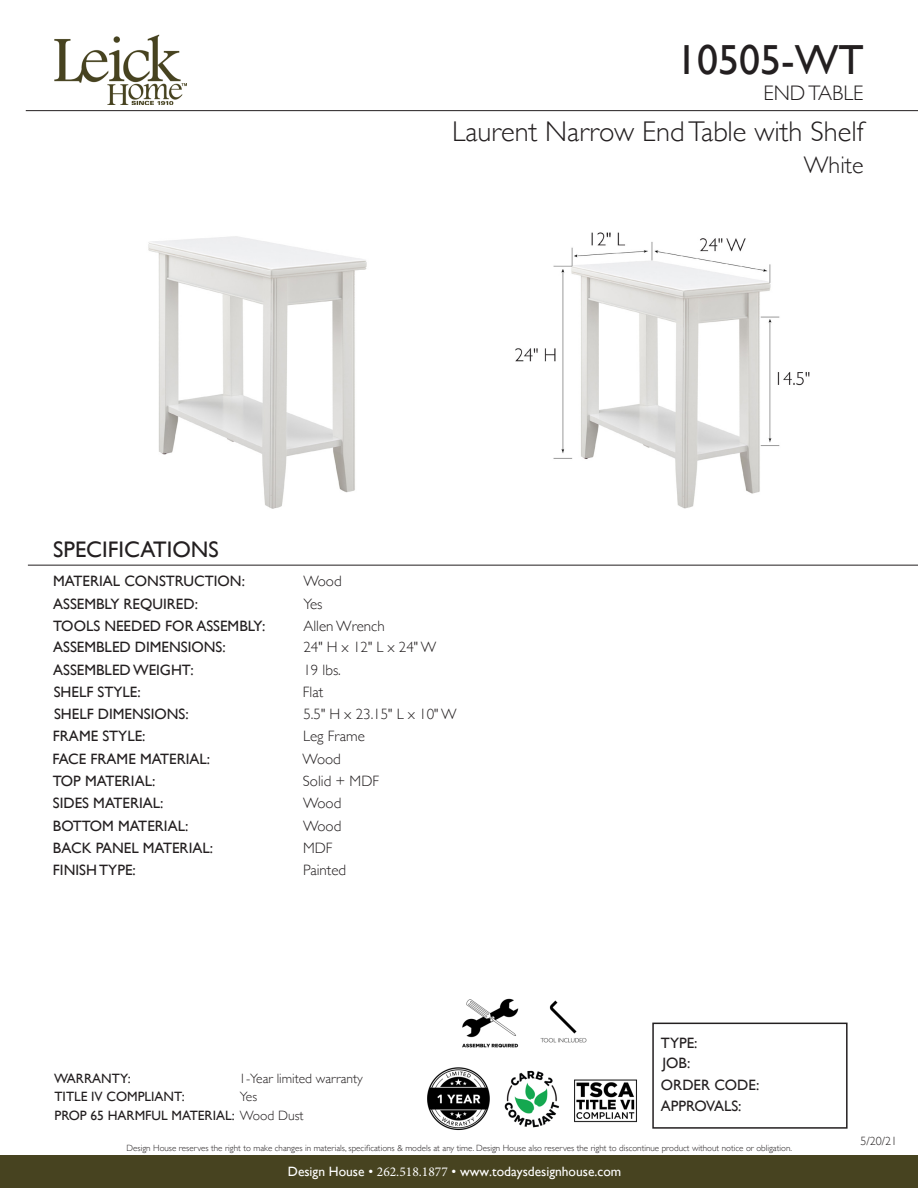
<style>
.page{position:relative;width:918px;height:1188px;background:#fff}
.page>*{position:absolute;margin:0;border:0;box-sizing:border-box;transform-origin:0 0}
.t1{font:42px "Gill Sans";color:#231f20}
.t2{font:300 28.5px "Gill Sans";color:#231f20}
.t3{font:300 24px "Gill Sans";color:#231f20}
.t4{font:22.5px "Gill Sans";color:#231f20}
.t5{font:300 21px "Gill Sans";color:#231f20}
.t6{font:15px "Gill Sans";color:#231f20}
.t7{font:300 15px "Gill Sans";color:#231f20}
.t8{font:13.5px "Gill Sans";color:#231f20}
.t9{font:13.5px "Gill Sans";color:#fff}
.t10{font:300 13.5px "Gill Sans";color:#231f20}
.t11{font:300 12px "Gill Sans";color:#231f20}
.t12{font:300 9px "Gill Sans";color:#231f20}
.s1{font-weight:300}
.s2{font-family:"Minion Pro"}
</style>
<div class="page">
<img style="left:148px;top:236px;width:219px;height:273px">
<img style="left:515px;top:232px;width:295px;height:277px">
<div style="left:0;top:1156px;width:918px;height:32px;background:#474320"></div>
<img style="left:54px;top:34px;width:132px;height:71px">
<div style="left:652px;top:1023px;width:196px;height:106px;border:2px solid #231f20"></div>
<hr style="left:28px;top:565px;width:890px;height:1px;background:#231f20">
<img style="left:574px;top:1079px;width:63px;height:44px">
<img style="left:427px;top:1067px;width:63px;height:64px">
<hr style="left:26px;top:110px;width:892px;height:1px;background:#231f20">
<img style="left:504px;top:1070px;width:55px;height:58px">
<img style="left:540px;top:1000px;width:47px;height:43px">
<img style="left:462px;top:998px;width:57px;height:50px">
<p class="t1" style="left:676px;top:35px;width:189px">10505-WT</p>
<p class="t5" style="left:763px;top:76px;width:102px">END TABLE</p>
<p class="t2" style="left:452px;top:110px;width:413px">Laurent Narrow End Table with Shelf</p>
<p class="t3" style="left:804px;top:147px;width:61px">White</p>
<p class="t4" style="left:53px;top:536px;width:167px">SPECIFICATIONS</p>
<p class="t6" style="left:53px;top:572px;width:193px">MATERIAL CONSTRUCTION:</p>
<p class="t6" style="left:53px;top:595px;width:146px">ASSEMBLY REQUIRED:</p>
<p class="t6" style="left:53px;top:617px;width:214px">TOOLS NEEDED FOR ASSEMBLY:</p>
<p class="t6" style="left:53px;top:639px;width:174px">ASSEMBLED DIMENSIONS:</p>
<p class="t6" style="left:53px;top:661px;width:142px">ASSEMBLED WEIGHT:</p>
<p class="t7" style="left:303px;top:569px;width:40px">Wood</p>
<p class="t7" style="left:303px;top:592px;width:21px">Yes</p>
<p class="t7" style="left:303px;top:614px;width:83px">Allen Wrench</p>
<p class="t7" style="left:303px;top:636px;width:134px">24" H x 12" L x 24" W</p>
<p class="t7" style="left:303px;top:658px;width:39px">19 lbs.</p>
<p class="t6" style="left:54px;top:683px;width:88px">SHELF STYLE:</p>
<p class="t7" style="left:303px;top:680px;width:22px">Flat</p>
<p class="t6" style="left:54px;top:705px;width:136px">SHELF DIMENSIONS:</p>
<p class="t7" style="left:303px;top:702px;width:155px">5.5" H x 23.15" L x 10" W</p>
<p class="t6" style="left:53px;top:727px;width:94px">FRAME STYLE:</p>
<p class="t7" style="left:303px;top:725px;width:63px">Leg Frame</p>
<p class="t6" style="left:53px;top:750px;width:159px">FACE FRAME MATERIAL:</p>
<p class="t6" style="left:53px;top:772px;width:104px">TOP MATERIAL:</p>
<p class="t6" style="left:53px;top:794px;width:112px">SIDES MATERIAL:</p>
<p class="t7" style="left:303px;top:747px;width:40px">Wood</p>
<p class="t7" style="left:303px;top:769px;width:78px">Solid + MDF</p>
<p class="t7" style="left:303px;top:792px;width:40px">Wood</p>
<p class="t6" style="left:53px;top:817px;width:137px">BOTTOM MATERIAL:</p>
<p class="t7" style="left:303px;top:814px;width:40px">Wood</p>
<p class="t6" style="left:53px;top:839px;width:162px">BACK PANEL MATERIAL:</p>
<p class="t7" style="left:303px;top:836px;width:31px">MDF</p>
<p class="t6" style="left:53px;top:861px;width:84px">FINISH TYPE:</p>
<p class="t8" style="left:54px;top:1071px;width:78px">WARRANTY:</p>
<p class="t7" style="left:303px;top:858px;width:45px">Painted</p>
<p class="t10" style="left:239px;top:1068px;width:125px">1-Year limited warranty</p>
<p class="t8" style="left:54px;top:1088px;width:132px">TITLE IV COMPLIANT:</p>
<p class="t10" style="left:240px;top:1086px;width:19px">Yes</p>
<p class="t8" style="left:54px;top:1107px;width:251px">PROP 65 HARMFUL MATERIAL: <span class="s1">Wood Dust</span></p>
<p class="t6" style="left:661px;top:1034px;width:38px">TYPE:</p>
<p class="t6" style="left:662px;top:1054px;width:29px">JOB:</p>
<p class="t6" style="left:661px;top:1076px;width:100px">ORDER CODE:</p>
<p class="t6" style="left:661px;top:1097px;width:82px">APPROVALS:</p>
<p class="t12" style="left:127px;top:1141px;width:667px">Design House reserves the right to make changes in materials, specifications &amp; models at any time. Design House also reserves the right to discontinue product without notice or obligation.</p>
<p class="t9" style="left:288px;top:1164px;width:335px">Design House • <span class="s2">262.518.1877</span> • www.todaysdesignhouse.com</p>
<p class="t11" style="left:861px;top:1132px;width:38px">5/20/21</p>
</div>
